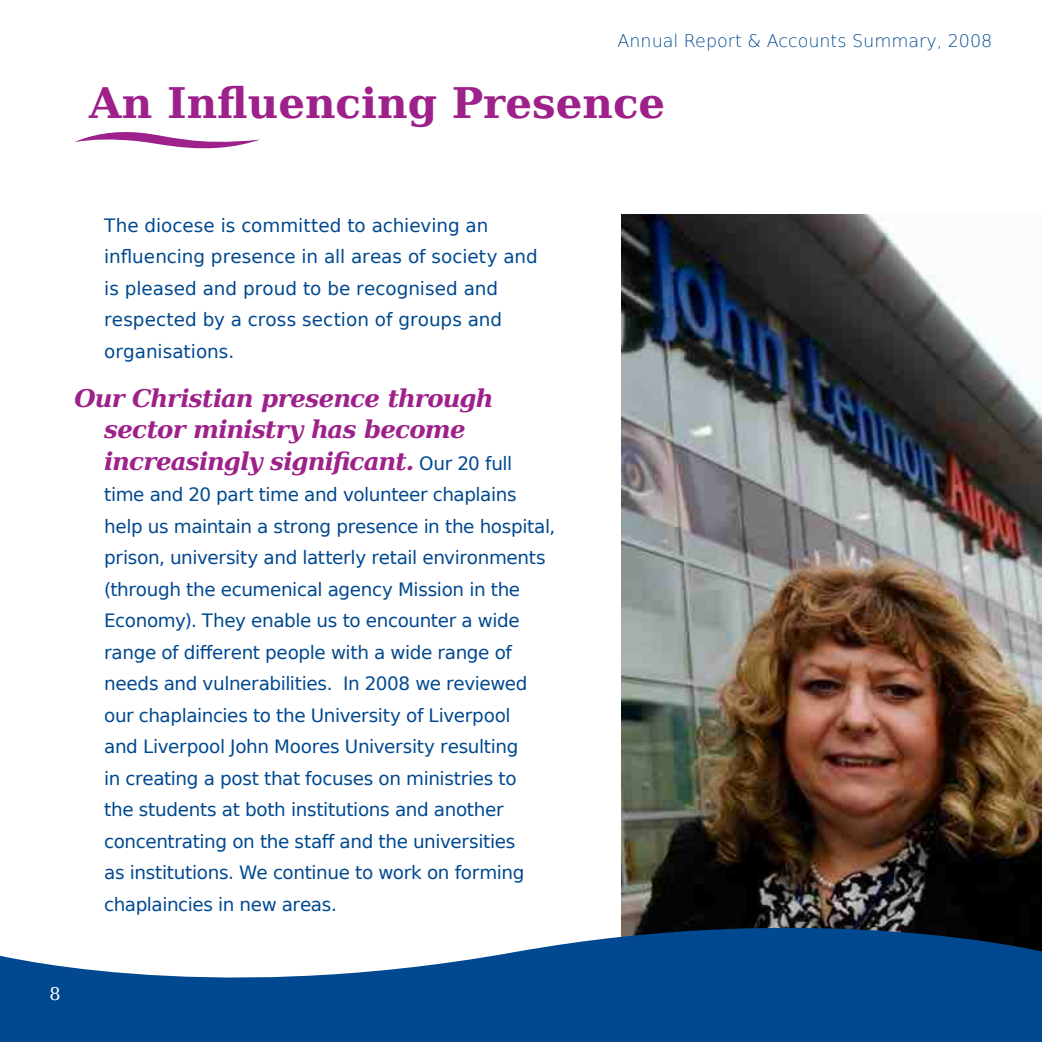
<style>
.page{position:relative;width:1042px;height:1042px;background:#fff}
.page>*{position:absolute;margin:0;border:0;box-sizing:border-box;transform-origin:0 0}
.t1{font:700 42px "DejaVu LGC Serif";color:#9e218b}
.t2{font:italic 700 24.5px/31.5px "DejaVu LGC Serif";letter-spacing:-.035em;color:#9e218b}
.t3{font:18.38px/31.5px "DejaVu LGC Sans";letter-spacing:-.02em;color:#004990}
.t4{font:18.38px/31.5px "DejaVu LGC Sans";color:#004990}
.t5{font:200 17.5px "DejaVu LGC Sans";color:#004990}
.t6{font:17.5px "DejaVu LGC Serif";color:#fff}
.s1{font-family:"DejaVu LGC Sans";font-weight:400;font-style:normal;font-size:18.38px;color:#004990}
</style>
<div class="page">
<img style="left:621px;top:214px;width:420px;height:684px">
<svg style="left:0;top:898px;width:1041px;height:144px;fill:#004990"></svg>
<svg style="left:75px;top:132px;width:185px;height:17px"></svg>
<p class="t5" style="left:617px;top:31px;width:376px">Annual Report &amp; Accounts Summary, 2008</p>
<h1 class="t1" style="left:89px;top:78px;width:577px">An Influencing Presence</h1>
<p class="t4" style="left:104px;top:210px;width:435px">The diocese is committed to achieving an influencing presence in all areas of society and is pleased and proud to be recognised and respected by a cross section of groups and organisations.</p>
<h2 class="t2" style="left:104px;top:382px;width:410px;text-indent:-30px">Our Christian presence through sector ministry has become increasingly significant. <span class="s1">Our 20 full</span></h2>
<p class="t3" style="left:104px;top:479px;width:453px">time and 20 part time and volunteer chaplains help us maintain a strong presence in the hospital, prison, university and latterly retail environments (through the ecumenical agency Mission in the Economy). They enable us to encounter a wide range of different people with a wide range of needs and vulnerabilities. In 2008 we reviewed our chaplaincies to the University of Liverpool<br>and Liverpool John Moores University resulting<br>in creating a post that focuses on ministries to<br>the students at both institutions and another concentrating on the staff and the universities<br>as institutions. We continue to work on forming chaplaincies in new areas.</p>
<p class="t6" style="left:50px;top:983px;width:13px">8</p>
</div>
